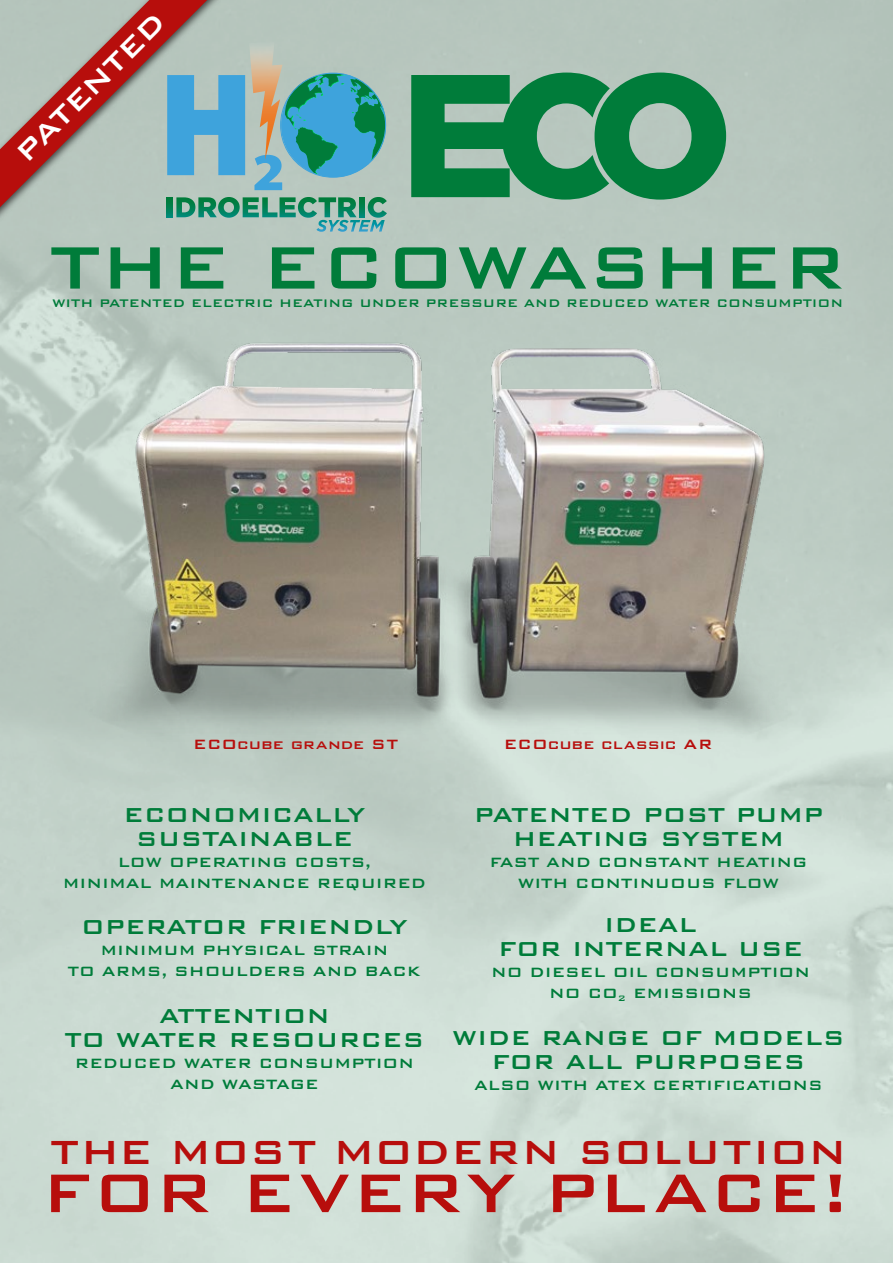
<style>
.page{position:relative;width:893px;height:1263px;background:#fff}
.page>*{position:absolute;margin:0;border:0;box-sizing:border-box;transform-origin:0 0}
.t1{font:500 79.8px "Bank Gothic BT";color:#007c3a}
.t2{font:500 72.6px "Bank Gothic BT";letter-spacing:.02em;color:#b70e0c}
.t3{font:500 44.7px "Bank Gothic BT";letter-spacing:-.005em;color:#b70e0c}
.t4{font:500 34.5px "Bank Gothic BT";color:#fff}
.t5{font:500 27px/24px "Bank Gothic BT";color:#007c3a;text-align:center}
.t6{font:500 18px/21px "Bank Gothic BT";color:#007c3a;text-align:center}
.t7{font:500 18px "Bank Gothic BT";color:#b70e0c}
.t8{font:500 14.7px "Bank Gothic BT";color:#007c3a}
</style>
<div class="page">
<img style="left:0;top:0;width:893px;height:1263px">
<svg style="left:411px;top:73px;width:315px;height:127px;background:#3d9465"></svg>
<svg style="left:0;top:0;width:387px;height:232px;background:#99a5a3"></svg>
<img style="left:50px;top:281px;width:784px;height:489px">
<h3 class="t4" style="left:7px;top:144px;width:200px;rotate:-45deg">PATENTED</h3>
<h1 class="t1" style="left:50px;top:224px;width:798px">THE ECOWASHER</h1>
<p class="t8" style="left:52px;top:295px;width:793px">WITH PATENTED ELECTRIC HEATING UNDER PRESSURE AND REDUCED WATER CONSUMPTION</p>
<p class="t7" style="left:193px;top:734px;width:206px">ECOcube grande ST</p>
<p class="t7" style="left:504px;top:734px;width:210px">ECOcube classic AR</p>
<h3 class="t5" style="left:124px;top:802px;width:243px">ECONOMICALLY<br>SUSTAINABLE</h3>
<p class="t6" style="left:63px;top:851px;width:365px">LOW OPERATING COSTS,<br>MINIMAL MAINTENANCE REQUIRED</p>
<h3 class="t5" style="left:81px;top:914px;width:328px">OPERATOR FRIENDLY</h3>
<p class="t6" style="left:68px;top:940px;width:355px">MINIMUM PHYSICAL STRAIN<br>TO ARMS, SHOULDERS AND BACK</p>
<h3 class="t5" style="left:65px;top:1003px;width:361px">ATTENTION<br>TO WATER RESOURCES</h3>
<p class="t6" style="left:75px;top:1052px;width:341px">REDUCED WATER CONSUMPTION<br>AND WASTAGE</p>
<h3 class="t5" style="left:474px;top:802px;width:351px">PATENTED POST PUMP<br>HEATING SYSTEM</h3>
<p class="t6" style="left:489px;top:851px;width:319px">FAST AND CONSTANT HEATING<br>WITH CONTINUOUS FLOW</p>
<h3 class="t5" style="left:498px;top:912px;width:306px">IDEAL<br>FOR INTERNAL USE</h3>
<p class="t6" style="left:491px;top:961px;width:320px">NO DIESEL OIL CONSUMPTION<br>NO CO<sub>2</sub> EMISSIONS</p>
<h3 class="t5" style="left:452px;top:1025px;width:394px">WIDE RANGE OF MODELS<br>FOR ALL PURPOSES</h3>
<p class="t6" style="left:474px;top:1074px;width:350px">ALSO WITH ATEX CERTIFICATIONS</p>
<h3 class="t3" style="left:51px;top:1128px;width:798px">THE MOST MODERN SOLUTION</h3>
<h2 class="t2" style="left:42px;top:1153px;width:809px">FOR EVERY PLACE!</h2>
</div>
